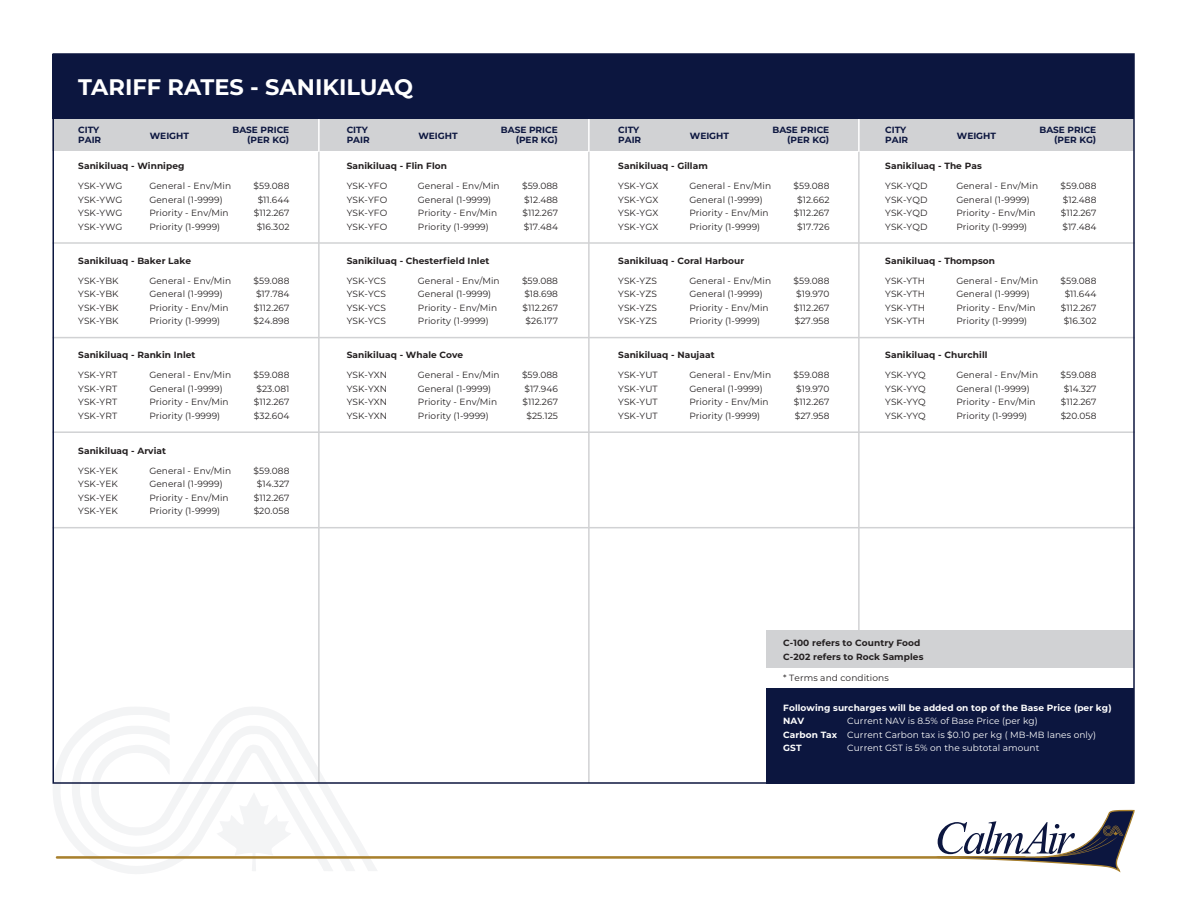
<style>
.page{position:relative;width:1188px;height:918px;background:#fff}
.page>*{position:absolute;margin:0;border:0;box-sizing:border-box;transform-origin:0 0}
.t1{font:700 22.5px "Montserrat";color:#fff}
.t2{font:9px/13.5px "Montserrat";letter-spacing:.01em;color:#231f20;text-align:justify}
.t3{font:700 9px/13.5px "Montserrat";letter-spacing:.01em;color:#231f20}
.t4{font:9px/13.5px "Montserrat";letter-spacing:.01em;color:#fff}
.t5{font:700 9px/10.5px "Montserrat";color:#0c163f}
.t6{font:700 9px/13.5px "Montserrat";letter-spacing:.01em;color:#fff}
.s1{font-weight:700}
</style>
<div class="page">
<div style="left:52px;top:119px;width:1082px;height:32px;background:#d1d2d4"></div>
<svg style="left:53px;top:707px;width:324px;height:167px"></svg>
<hr style="left:57px;top:856px;width:968px;height:3px;background:#a8802d">
<svg style="left:936px;top:809px;width:199px;height:64px"></svg>
<hr style="left:318px;top:149px;width:2px;height:634px;background:#d1d2d4">
<hr style="left:588px;top:149px;width:2px;height:634px;background:#d1d2d4">
<hr style="left:858px;top:149px;width:2px;height:485px;background:#d1d2d4">
<hr style="left:318px;top:119px;width:2px;height:32px;background:#fff">
<hr style="left:588px;top:119px;width:2px;height:32px;background:#fff">
<hr style="left:858px;top:119px;width:2px;height:32px;background:#fff">
<div style="left:766px;top:688px;width:368px;height:96px;background:#0c163f"></div>
<div style="left:766px;top:631px;width:368px;height:37px;background:#d1d2d4"></div>
<hr style="left:52px;top:242px;width:1083px;height:2px;background:#d1d2d4">
<div style="left:52px;top:55px;width:1082px;height:64px;background:#0c163f"></div>
<hr style="left:52px;top:337px;width:1083px;height:1px;background:#d1d2d4">
<hr style="left:52px;top:431px;width:1083px;height:2px;background:#d1d2d4">
<hr style="left:52px;top:527px;width:1083px;height:1px;background:#d1d2d4">
<h1 class="t1" style="left:78px;top:71px;width:337px">TARIFF RATES - SANIKILUAQ</h1>
<p class="t5" style="left:78px;top:124px;width:25px">CITY<br>PAIR</p>
<p class="t5" style="left:150px;top:130px;width:41px">WEIGHT</p>
<p class="t5" style="left:232px;top:124px;width:58px;text-align:right">BASE PRICE (PER KG)</p>
<p class="t2" style="left:78px;top:179px;width:46px">YSK-YWG YSK-YWG YSK-YWG YSK-YWG</p>
<p class="t2" style="left:149px;top:179px;width:83px;text-align:left">General - Env/Min<br>General (1-9999)<br>Priority - Env/Min<br>Priority (1-9999)</p>
<p class="t2" style="left:254px;top:179px;width:37px;text-align:center">$59.088 $11.644 $112.267 $16.302</p>
<p class="t5" style="left:347px;top:124px;width:25px">CITY<br>PAIR</p>
<p class="t5" style="left:418px;top:130px;width:41px">WEIGHT</p>
<p class="t5" style="left:501px;top:124px;width:58px;text-align:right">BASE PRICE (PER KG)</p>
<p class="t2" style="left:347px;top:179px;width:42px">YSK-YFO YSK-YFO YSK-YFO YSK-YFO</p>
<p class="t2" style="left:418px;top:179px;width:83px;text-align:left">General - Env/Min<br>General (1-9999)<br>Priority - Env/Min<br>Priority (1-9999)</p>
<p class="t2" style="left:522px;top:179px;width:37px">$59.088 $12.488 $112.267 $17.484</p>
<p class="t3" style="left:78px;top:159px;width:108px">Sanikiluaq - Winnipeg</p>
<p class="t3" style="left:347px;top:159px;width:102px">Sanikiluaq - Flin Flon</p>
<p class="t5" style="left:618px;top:124px;width:25px">CITY<br>PAIR</p>
<p class="t5" style="left:690px;top:130px;width:41px">WEIGHT</p>
<p class="t5" style="left:772px;top:124px;width:58px;text-align:right">BASE PRICE (PER KG)</p>
<p class="t2" style="left:618px;top:179px;width:42px">YSK-YGX YSK-YGX YSK-YGX YSK-YGX</p>
<p class="t2" style="left:689px;top:179px;width:83px;text-align:left">General - Env/Min<br>General (1-9999)<br>Priority - Env/Min<br>Priority (1-9999)</p>
<p class="t2" style="left:794px;top:179px;width:37px;text-align:center">$59.088 $12.662 $112.267 $17.726</p>
<p class="t3" style="left:618px;top:159px;width:91px">Sanikiluaq - Gillam</p>
<p class="t5" style="left:885px;top:124px;width:25px">CITY<br>PAIR</p>
<p class="t5" style="left:957px;top:130px;width:41px">WEIGHT</p>
<p class="t5" style="left:1039px;top:124px;width:58px;text-align:right">BASE PRICE (PER KG)</p>
<p class="t2" style="left:885px;top:179px;width:44px">YSK-YQD YSK-YQD YSK-YQD YSK-YQD</p>
<p class="t2" style="left:956px;top:179px;width:83px;text-align:left">General - Env/Min<br>General (1-9999)<br>Priority - Env/Min<br>Priority (1-9999)</p>
<p class="t2" style="left:1061px;top:179px;width:37px">$59.088 $12.488 $112.267 $17.484</p>
<p class="t3" style="left:885px;top:159px;width:98px">Sanikiluaq - The Pas</p>
<p class="t3" style="left:78px;top:253px;width:114px">Sanikiluaq - Baker Lake</p>
<p class="t3" style="left:347px;top:253px;width:144px">Sanikiluaq - Chesterfield Inlet</p>
<p class="t3" style="left:618px;top:253px;width:128px">Sanikiluaq - Coral Harbour</p>
<p class="t3" style="left:885px;top:253px;width:111px">Sanikiluaq - Thompson</p>
<p class="t2" style="left:78px;top:273px;width:42px">YSK-YBK YSK-YBK YSK-YBK YSK-YBK</p>
<p class="t2" style="left:149px;top:273px;width:83px;text-align:left">General - Env/Min<br>General (1-9999)<br>Priority - Env/Min<br>Priority (1-9999)</p>
<p class="t2" style="left:254px;top:273px;width:37px">$59.088 $17.784 $112.267 $24.898</p>
<p class="t2" style="left:347px;top:273px;width:41px">YSK-YCS YSK-YCS YSK-YCS YSK-YCS</p>
<p class="t2" style="left:418px;top:273px;width:83px;text-align:left">General - Env/Min<br>General (1-9999)<br>Priority - Env/Min<br>Priority (1-9999)</p>
<p class="t2" style="left:522px;top:273px;width:37px;text-align:center">$59.088 $18.698 $112.267 $26.177</p>
<p class="t2" style="left:618px;top:273px;width:40px">YSK-YZS YSK-YZS YSK-YZS YSK-YZS</p>
<p class="t2" style="left:689px;top:273px;width:83px;text-align:left">General - Env/Min<br>General (1-9999)<br>Priority - Env/Min<br>Priority (1-9999)</p>
<p class="t2" style="left:794px;top:273px;width:37px">$59.088 $19.970 $112.267 $27.958</p>
<p class="t2" style="left:885px;top:273px;width:41px">YSK-YTH YSK-YTH YSK-YTH YSK-YTH</p>
<p class="t2" style="left:956px;top:273px;width:83px;text-align:left">General - Env/Min<br>General (1-9999)<br>Priority - Env/Min<br>Priority (1-9999)</p>
<p class="t2" style="left:1061px;top:273px;width:37px;text-align:center">$59.088 $11.644 $112.267 $16.302</p>
<p class="t3" style="left:78px;top:348px;width:119px">Sanikiluaq - Rankin Inlet</p>
<p class="t3" style="left:347px;top:348px;width:118px">Sanikiluaq - Whale Cove</p>
<p class="t3" style="left:618px;top:348px;width:98px">Sanikiluaq - Naujaat</p>
<p class="t3" style="left:885px;top:348px;width:104px">Sanikiluaq - Churchill</p>
<p class="t2" style="left:78px;top:368px;width:40px">YSK-YRT YSK-YRT YSK-YRT YSK-YRT</p>
<p class="t2" style="left:149px;top:368px;width:83px;text-align:left">General - Env/Min<br>General (1-9999)<br>Priority - Env/Min<br>Priority (1-9999)</p>
<p class="t2" style="left:254px;top:368px;width:37px">$59.088 $23.081 $112.267 $32.604</p>
<p class="t2" style="left:347px;top:368px;width:42px">YSK-YXN YSK-YXN YSK-YXN YSK-YXN</p>
<p class="t2" style="left:418px;top:368px;width:83px;text-align:left">General - Env/Min<br>General (1-9999)<br>Priority - Env/Min<br>Priority (1-9999)</p>
<p class="t2" style="left:522px;top:368px;width:37px;text-align:center">$59.088 $17.946 $112.267 $25.125</p>
<p class="t2" style="left:618px;top:368px;width:41px">YSK-YUT YSK-YUT YSK-YUT YSK-YUT</p>
<p class="t2" style="left:689px;top:368px;width:83px;text-align:left">General - Env/Min<br>General (1-9999)<br>Priority - Env/Min<br>Priority (1-9999)</p>
<p class="t2" style="left:794px;top:368px;width:37px">$59.088 $19.970 $112.267 $27.958</p>
<p class="t2" style="left:885px;top:368px;width:42px">YSK-YYQ YSK-YYQ YSK-YYQ YSK-YYQ</p>
<p class="t2" style="left:956px;top:368px;width:83px;text-align:left">General - Env/Min<br>General (1-9999)<br>Priority - Env/Min<br>Priority (1-9999)</p>
<p class="t2" style="left:1061px;top:368px;width:37px;text-align:center">$59.088 $14.327 $112.267 $20.058</p>
<p class="t3" style="left:78px;top:444px;width:89px">Sanikiluaq - Arviat</p>
<p class="t2" style="left:78px;top:463px;width:41px">YSK-YEK YSK-YEK YSK-YEK YSK-YEK</p>
<p class="t2" style="left:149px;top:463px;width:83px;text-align:left">General - Env/Min<br>General (1-9999)<br>Priority - Env/Min<br>Priority (1-9999)</p>
<p class="t2" style="left:254px;top:463px;width:37px;text-align:center">$59.088 $14.327 $112.267 $20.058</p>
<p class="t3" style="left:783px;top:636px;width:142px">C-100 refers to Country Food<br>C-202 refers to Rock Samples</p>
<p class="t2" style="left:783px;top:671px;width:107px">* Terms and conditions</p>
<p class="t6" style="left:783px;top:700px;width:330px">Following surcharges will be added on top of the Base Price (per kg)<br>NAV</p>
<p class="t4" style="left:783px;top:714px;width:314px;text-indent:64px">Current NAV is 8.5% of Base Price (per kg)<br><span class="s1">Carbon Tax</span> Current Carbon tax is $0.10 per kg ( MB-MB lanes only)<br><span class="s1">GST</span></p>
<p class="t4" style="left:847px;top:741px;width:194px">Current GST is 5% on the subtotal amount</p>
</div>
